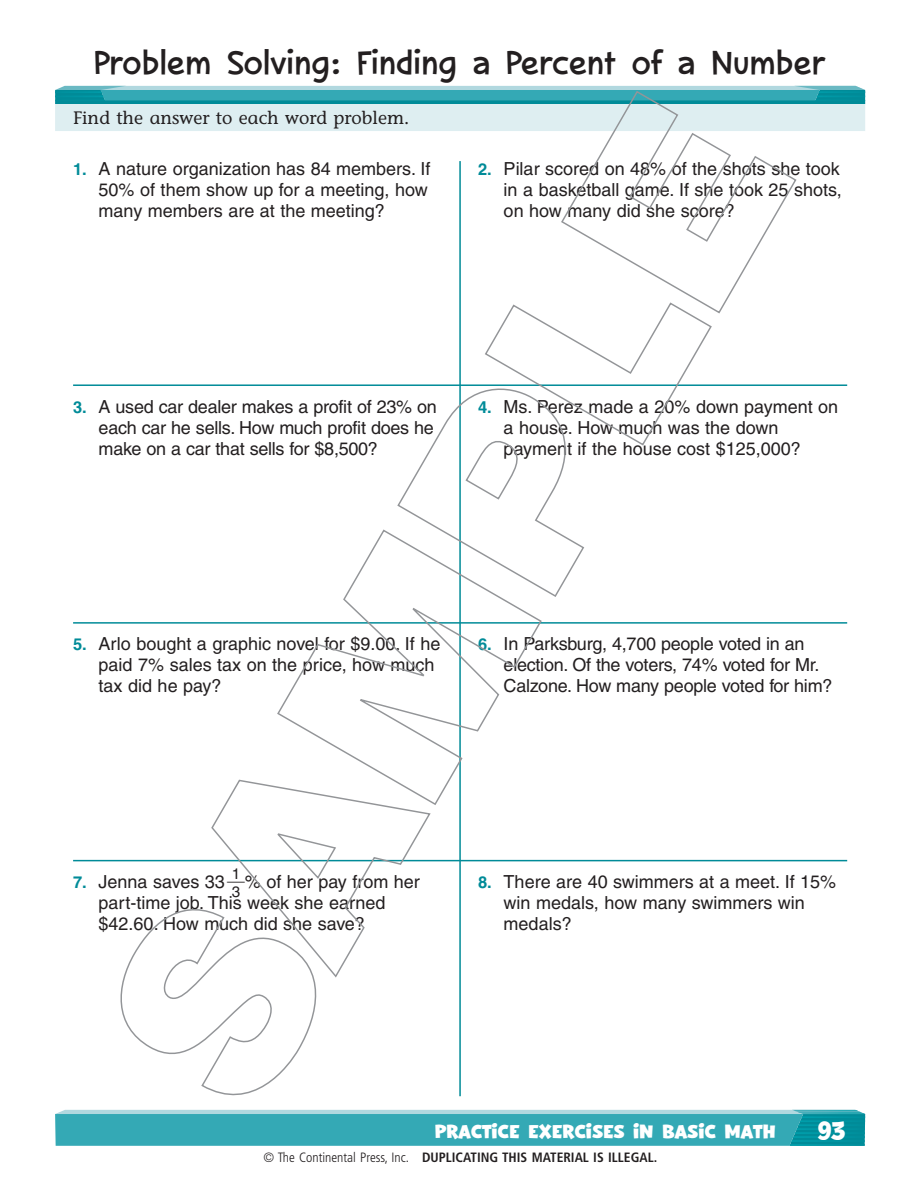
<style>
.page{position:relative;width:917px;height:1186px;background:#fff}
.page>*{position:absolute;margin:0;border:0;box-sizing:border-box;transform-origin:0 0}
.t1{font:30px "Mr.Jenkins";letter-spacing:.005em;color:#231f20}
.t2{font:22.5px "BD Cartoon Shout";color:#fff}
.t3{font:18px/21px "Helvetica";color:#231f20}
.t4{font:18px "Stone Informal";color:#231f20}
.t5{font:800 17.4px "Mr.Jenkins";letter-spacing:-.01em;color:#fff;scale:.95 1}
.t6{font:15.15px/17.9px "Helvetica";color:#231f20}
.t7{font:700 condensed 13.5px "Frutiger";color:#231f20}
.s1{font-weight:700;font-size:16.5px;color:#008b98}
.s2{font-weight:300}
</style>
<div class="page">
<svg style="left:55px;top:1110px;width:810px;height:36px;background:#3eacb7"></svg>
<hr style="left:55px;top:100px;width:810px;height:4px;background:#008b98">
<div style="left:55px;top:104px;width:810px;height:27px;background:#deeef1"></div>
<hr style="left:459px;top:161px;width:2px;height:935px;background:#008b98">
<hr style="left:73px;top:384px;width:774px;height:2px;background:#008b98">
<hr style="left:73px;top:622px;width:774px;height:2px;background:#008b98">
<hr style="left:73px;top:860px;width:774px;height:1px;background:#008b98">
<svg style="left:120px;top:909px;width:197px;height:186px"></svg>
<svg style="left:210px;top:779px;width:222px;height:200px"></svg>
<svg style="left:276px;top:529px;width:267px;height:277px"></svg>
<svg style="left:396px;top:301px;width:317px;height:297px"></svg>
<svg style="left:560px;top:101px;width:236px;height:213px"></svg>
<svg style="left:55px;top:86px;width:810px;height:15px;background:#4db1bb"></svg>
<svg style="left:227px;top:882px;width:18px;height:1px"></svg>
<h1 class="t1" style="left:94px;top:41px;width:733px">Problem Solving: Finding a Percent of a Number</h1>
<p class="t4" style="left:73px;top:107px;width:338px">Find the answer to each word problem.</p>
<p class="t3" style="left:99px;top:158px;width:333px;text-indent:-26px"><span class="s1">1.</span> A nature organization has 84 members. If<br>50% of them show up for a meeting, how many members are at the meeting?</p>
<p class="t3" style="left:504px;top:158px;width:340px;text-align:justify;text-indent:-26px"><span class="s1">2.</span> Pilar scored on 48% of the shots she took in a basketball game. If she took 25 shots, on how many did she score?</p>
<p class="t3" style="left:99px;top:396px;width:340px;text-indent:-26px"><span class="s1">3.</span> A used car dealer makes a profit of 23% on each car he sells. How much profit does he make on a car that sells for $8,500?</p>
<p class="t3" style="left:504px;top:396px;width:336px;text-indent:-26px"><span class="s1">4.</span> Ms. Perez made a 20% down payment on a house. How much was the down payment if the house cost $125,000?</p>
<p class="t3" style="left:99px;top:633px;width:343px;text-indent:-26px"><span class="s1">5.</span> Arlo bought a graphic novel for $9.00. If he paid 7% sales tax on the price, how much tax did he pay?</p>
<p class="t3" style="left:504px;top:633px;width:330px;text-indent:-26px"><span class="s1">6.</span> In Parksburg, 4,700 people voted in an election. Of the voters, 74% voted for Mr.<br>Calzone. How many people voted for him?</p>
<p class="t3" style="left:73px;top:871px;width:153px"><span class="s1">7.</span> Jenna saves 33</p>
<p class="t6" style="left:232px;top:864px;width:10px">1<br>3</p>
<p class="t3" style="left:99px;top:871px;width:323px;text-indent:146px">% of her pay from her part-time job. This week she earned $42.60. How much did she save?</p>
<p class="t3" style="left:504px;top:871px;width:334px;text-indent:-26px"><span class="s1">8.</span> There are 40 swimmers at a meet. If 15% win medals, how many swimmers win medals?</p>
<p class="t5" style="left:435px;top:1119px;width:360px">PRACTICE EXERCISES IN BASIC MATH</p>
<p class="t2" style="left:818px;top:1119px;width:29px">93</p>
<p class="t7" style="left:264px;top:1149px;width:395px"><span class="s2">© The Continental Press, Inc.</span> DUPLICATING THIS MATERIAL IS ILLEGAL.</p>
</div>
